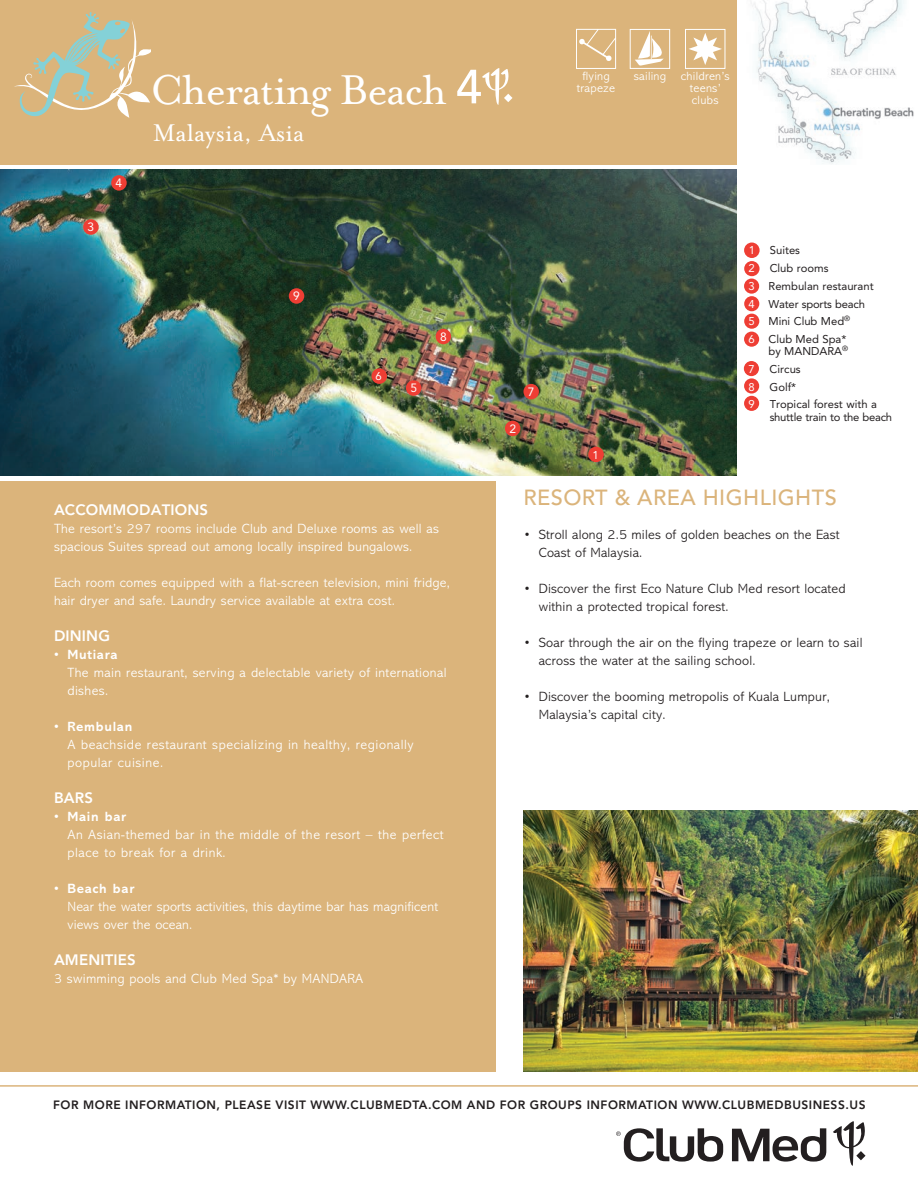
<style>
.page{position:relative;width:918px;height:1188px;background:#fff}
.page>*{position:absolute;margin:0;border:0;box-sizing:border-box;transform-origin:0 0}
.t1{font:47.85px "Mrs Eaves Roman";letter-spacing:-.025em;color:#fff}
.t2{font:27.75px "Mrs Eaves Roman";color:#fff}
.t3{font:500 21.75px "Avenir LT Std";letter-spacing:.02em;color:#dbb47b}
.t4{font:800 15px "Avenir LT Std";letter-spacing:.01em;color:#fff}
.t5{font:300 13.5px/18px "Abadi MT Std";letter-spacing:.015em;color:#fff}
.t6{font:300 13.5px/18px "Abadi MT Std";letter-spacing:.015em;color:#231f20}
.t7{font:300 13.5px/18px "Abadi MT Std";letter-spacing:.04em;color:#fff}
.t8{font:700 13.5px "Abadi MT Std";letter-spacing:.05em;color:#fff}
.t9{font:800 12px "Avenir LT Std";letter-spacing:.04em;color:#231f20}
.t10{font:300 12px/12px "Abadi MT Std";letter-spacing:.02em;color:#fff;text-align:center}
.t11{font:12px "Avenir LT Std";color:#fff}
.t12{font:11.25px/17.7px "Avenir LT Std";color:#231f20}
.t13{font:11.25px/12.3px "Avenir LT Std";letter-spacing:-.02em;color:#231f20}
.t14{font:11.25px "Avenir LT Std";color:#fff}
.s1{color:#fff}
</style>
<div class="page">
<img style="left:0;top:169px;width:737px;height:307px">
<div style="left:0;top:0;width:738px;height:164px;background:#dbb47b"></div>
<div style="left:744px;top:378px;width:15px;height:16px;background:#ee3e34;border-radius:50%"></div>
<div style="left:744px;top:243px;width:16px;height:15px;background:#ee3e34;border-radius:50%"></div>
<div style="left:744px;top:261px;width:16px;height:15px;background:#ee3e34;border-radius:50%"></div>
<div style="left:744px;top:279px;width:15px;height:15px;background:#ee3e34;border-radius:50%"></div>
<div style="left:744px;top:296px;width:15px;height:15px;background:#ee3e34;border-radius:50%"></div>
<div style="left:744px;top:314px;width:15px;height:15px;background:#ee3e34;border-radius:50%"></div>
<div style="left:744px;top:332px;width:15px;height:15px;background:#ee3e34;border-radius:50%"></div>
<div style="left:744px;top:361px;width:15px;height:15px;background:#ee3e34;border-radius:50%"></div>
<hr style="left:0;top:1085px;width:918px;height:2px;background:#dbb47b">
<svg style="left:833px;top:1121px;width:33px;height:45px"></svg>
<svg style="left:732px;top:1128px;width:94px;height:34px"></svg>
<svg style="left:616px;top:1128px;width:107px;height:34px"></svg>
<div style="left:0;top:481px;width:496px;height:590px;background:#dbb47b"></div>
<img style="left:523px;top:810px;width:395px;height:261px">
<img style="left:751px;top:0;width:163px;height:164px">
<svg style="left:457px;top:68px;width:56px;height:37px"></svg>
<div style="left:588px;top:447px;width:16px;height:15px;background:#ee3e34;border-radius:50%"></div>
<div style="left:372px;top:368px;width:15px;height:16px;background:#ee3e34;border-radius:50%"></div>
<div style="left:83px;top:219px;width:16px;height:16px;background:#ee3e34;border-radius:50%"></div>
<div style="left:111px;top:175px;width:16px;height:16px;background:#ee3e34;border-radius:50%"></div>
<div style="left:505px;top:421px;width:15px;height:15px;background:#ee3e34;border-radius:50%"></div>
<div style="left:406px;top:380px;width:15px;height:16px;background:#ee3e34;border-radius:50%"></div>
<div style="left:523px;top:384px;width:16px;height:15px;background:#ee3e34;border-radius:50%"></div>
<div style="left:436px;top:329px;width:15px;height:15px;background:#ee3e34;border-radius:50%"></div>
<svg style="left:685px;top:29px;width:41px;height:40px"></svg>
<svg style="left:14px;top:12px;width:136px;height:106px"></svg>
<div style="left:744px;top:396px;width:15px;height:15px;background:#ee3e34;border-radius:50%"></div>
<div style="left:289px;top:288px;width:15px;height:16px;background:#ee3e34;border-radius:50%"></div>
<svg style="left:576px;top:29px;width:40px;height:40px"></svg>
<svg style="left:629px;top:29px;width:42px;height:40px"></svg>
<p class="t11" style="left:88px;top:220px;width:8px">3</p>
<p class="t11" style="left:116px;top:176px;width:8px">4</p>
<h1 class="t1" style="left:150px;top:64px;width:298px">Cherating Beach</h1>
<h2 class="t2" style="left:153px;top:118px;width:153px">Malaysia, Asia</h2>
<p class="t11" style="left:293px;top:289px;width:8px">9</p>
<p class="t14" style="left:376px;top:370px;width:8px">6</p>
<p class="t11" style="left:440px;top:330px;width:8px">8</p>
<p class="t11" style="left:410px;top:381px;width:8px">5</p>
<p class="t11" style="left:528px;top:385px;width:8px">7</p>
<p class="t11" style="left:509px;top:422px;width:8px">2</p>
<p class="t10" style="left:577px;top:70px;width:40px">flying trapeze</p>
<p class="t10" style="left:634px;top:70px;width:34px">sailing</p>
<p class="t10" style="left:681px;top:70px;width:51px">children’s teens’ clubs</p>
<p class="t14" style="left:592px;top:448px;width:8px">1</p>
<p class="t14" style="left:749px;top:244px;width:8px">1</p>
<p class="t12" style="left:770px;top:242px;width:32px">Suites</p>
<p class="t14" style="left:748px;top:262px;width:8px">2</p>
<p class="t12" style="left:748px;top:260px;width:127px;text-indent:21px">Club rooms<br><span class="s1">3</span> Rembulan restaurant<br><span class="s1">4</span> Water sports beach<br><span class="s1">5</span> Mini Club Med<sup>®<br></sup><span class="s1">6</span> Club Med Spa*</p>
<p class="t12" style="left:768px;top:343px;width:81px">by MANDARA<sup>®</sup></p>
<p class="t14" style="left:748px;top:363px;width:8px">7</p>
<p class="t12" style="left:770px;top:360px;width:33px">Circus</p>
<p class="t14" style="left:749px;top:380px;width:8px">8</p>
<p class="t12" style="left:770px;top:378px;width:28px">Golf*</p>
<p class="t14" style="left:748px;top:398px;width:8px">9</p>
<p class="t13" style="left:770px;top:398px;width:124px">Tropical forest with a shuttle train to the beach</p>
<p class="t4" style="left:54px;top:500px;width:156px">ACCOMMODATIONS</p>
<p class="t5" style="left:54px;top:519px;width:387px">The resort’s 297 rooms include Club and Deluxe rooms as well as spacious Suites spread out among locally inspired bungalows.</p>
<p class="t5" style="left:54px;top:573px;width:398px">Each room comes equipped with a flat-screen television, mini fridge, hair dryer and safe. Laundry service available at extra cost.</p>
<p class="t4" style="left:54px;top:626px;width:58px">DINING</p>
<p class="t8" style="left:54px;top:646px;width:65px">• Mutiara</p>
<p class="t5" style="left:68px;top:663px;width:381px">The main restaurant, serving a delectable variety of international dishes.</p>
<p class="t8" style="left:54px;top:718px;width:80px">• Rembulan</p>
<p class="t7" style="left:68px;top:735px;width:348px">A beachside restaurant specializing in healthy, regionally popular cuisine.</p>
<p class="t4" style="left:54px;top:788px;width:41px">BARS</p>
<p class="t8" style="left:54px;top:808px;width:74px">• Main bar</p>
<p class="t7" style="left:68px;top:825px;width:378px">An Asian-themed bar in the middle of the resort – the perfect place to break for a drink.</p>
<p class="t8" style="left:54px;top:880px;width:82px">• Beach bar</p>
<p class="t5" style="left:68px;top:897px;width:372px">Near the water sports activities, this daytime bar has magnificent views over the ocean.</p>
<p class="t4" style="left:54px;top:950px;width:83px">AMENITIES</p>
<p class="t5" style="left:54px;top:969px;width:311px">3 swimming pools and Club Med Spa* by MANDARA</p>
<h3 class="t3" style="left:523px;top:485px;width:315px">RESORT &amp; AREA HIGHLIGHTS</h3>
<p class="t6" style="left:539px;top:525px;width:302px;text-indent:-15px">• Stroll along 2.5 miles of golden beaches on the East<br>Coast of Malaysia.</p>
<p class="t6" style="left:539px;top:579px;width:308px;text-indent:-15px">• Discover the first Eco Nature Club Med resort located within a protected tropical forest.</p>
<p class="t6" style="left:539px;top:633px;width:325px;text-indent:-15px">• Soar through the air on the flying trapeze or learn to sail across the water at the sailing school.</p>
<p class="t6" style="left:539px;top:687px;width:293px;text-indent:-15px">• Discover the booming metropolis of Kuala Lumpur,<br>Malaysia’s capital city.</p>
<p class="t9" style="left:53px;top:1097px;width:814px">FOR MORE INFORMATION, PLEASE VISIT WWW.CLUBMEDTA.COM AND FOR GROUPS INFORMATION WWW.CLUBMEDBUSINESS.US</p>
</div>
